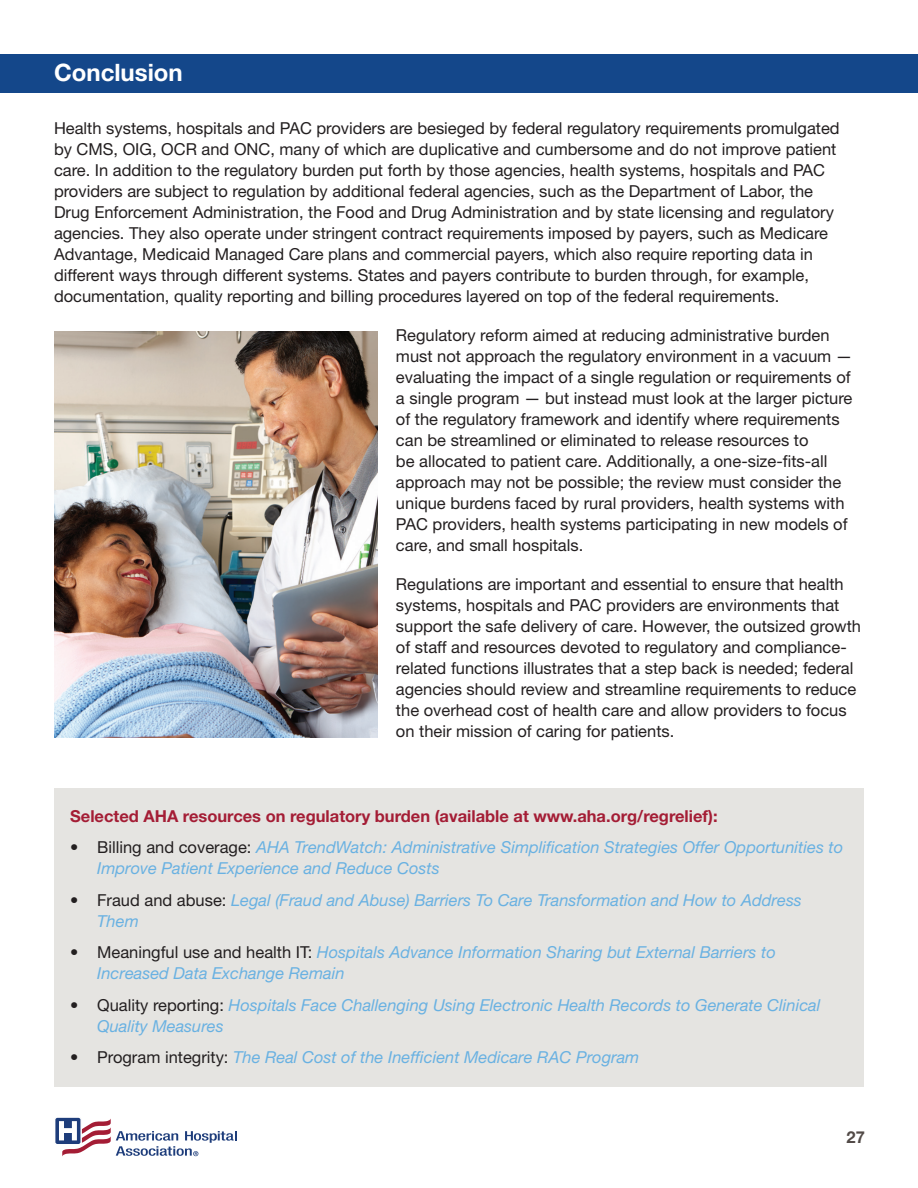
<style>
.page{position:relative;width:918px;height:1188px;background:#fff}
.page>*{position:absolute;margin:0;border:0;box-sizing:border-box;transform-origin:0 0}
.t1{font:700 24px "Helvetica Neue LT Std";color:#fff}
.t2{font:16.5px/21px "Helvetica Neue LT Std";color:#231f20}
.t3{font:italic 16.5px/21px "Helvetica Neue LT Std";color:#69b1e2}
.t4{font:700 16.5px "Helvetica Neue LT Std";color:#a41d35}
.t5{font:700 16.5px "Helvetica Neue LT Std";color:#524a47}
.s1{font-style:normal;color:#231f20}
</style>
<div class="page">
<svg style="left:55px;top:1117px;width:182px;height:40px"></svg>
<div style="left:0;top:54px;width:918px;height:39px;background:#14478a"></div>
<div style="left:54px;top:788px;width:810px;height:299px;background:#e5e4e1"></div>
<img style="left:54px;top:331px;width:324px;height:406px">
<h1 class="t1" style="left:54px;top:58px;width:130px">Conclusion</h1>
<p class="t2" style="left:54px;top:118px;width:787px">Health systems, hospitals and PAC providers are besieged by federal regulatory requirements promulgated by CMS, OIG, OCR and ONC, many of which are duplicative and cumbersome and do not improve patient care. In addition to the regulatory burden put forth by those agencies, health systems, hospitals and PAC providers are subject to regulation by additional federal agencies, such as the Department of Labor, the Drug Enforcement Administration, the Food and Drug Administration and by state licensing and regulatory agencies. They also operate under stringent contract requirements imposed by payers, such as Medicare Advantage, Medicaid Managed Care plans and commercial payers, which also require reporting data in different ways through different systems. States and payers contribute to burden through, for example, documentation, quality reporting and billing procedures layered on top of the federal requirements.</p>
<p class="t2" style="left:396px;top:325px;width:458px">Regulatory reform aimed at reducing administrative burden must not approach the regulatory environment in a vacuum — evaluating the impact of a single regulation or requirements of a single program — but instead must look at the larger picture of the regulatory framework and identify where requirements can be streamlined or eliminated to release resources to<br>be allocated to patient care. Additionally, a one-size-fits-all approach may not be possible; the review must consider the unique burdens faced by rural providers, health systems with PAC providers, health systems participating in new models of care, and small hospitals.</p>
<p class="t2" style="left:396px;top:574px;width:467px">Regulations are important and essential to ensure that health systems, hospitals and PAC providers are environments that support the safe delivery of care. However, the outsized growth of staff and resources devoted to regulatory and compliance&shy;related functions illustrates that a step back is needed; federal agencies should review and streamline requirements to reduce the overhead cost of health care and allow providers to focus on their mission of caring for patients.</p>
<p class="t4" style="left:70px;top:806px;width:649px">Selected AHA resources on regulatory burden (available at www.aha.org/regrelief):</p>
<p class="t3" style="left:97px;top:837px;width:748px;text-indent:-27px"><span class="s1">• Billing and coverage:</span> AHA TrendWatch: Administrative Simplification Strategies Offer Opportunities to<br>Improve Patient Experience and Reduce Costs</p>
<p class="t3" style="left:97px;top:889px;width:706px;text-indent:-27px"><span class="s1">• Fraud and abuse:</span> Legal (Fraud and Abuse) Barriers To Care Transformation and How to Address<br>Them</p>
<p class="t3" style="left:97px;top:942px;width:680px;text-indent:-27px"><span class="s1">• Meaningful use and health IT:</span> Hospitals Advance Information Sharing but External Barriers to<br>Increased Data Exchange Remain</p>
<p class="t3" style="left:97px;top:994px;width:725px;text-indent:-27px"><span class="s1">• Quality reporting:</span> Hospitals Face Challenging Using Electronic Health Records to Generate Clinical<br>Quality Measures</p>
<p class="t3" style="left:70px;top:1047px;width:571px"><span class="s1">• Program integrity:</span> The Real Cost of the Inefficient Medicare RAC Program</p>
<p class="t5" style="left:847px;top:1127px;width:20px">27</p>
</div>
